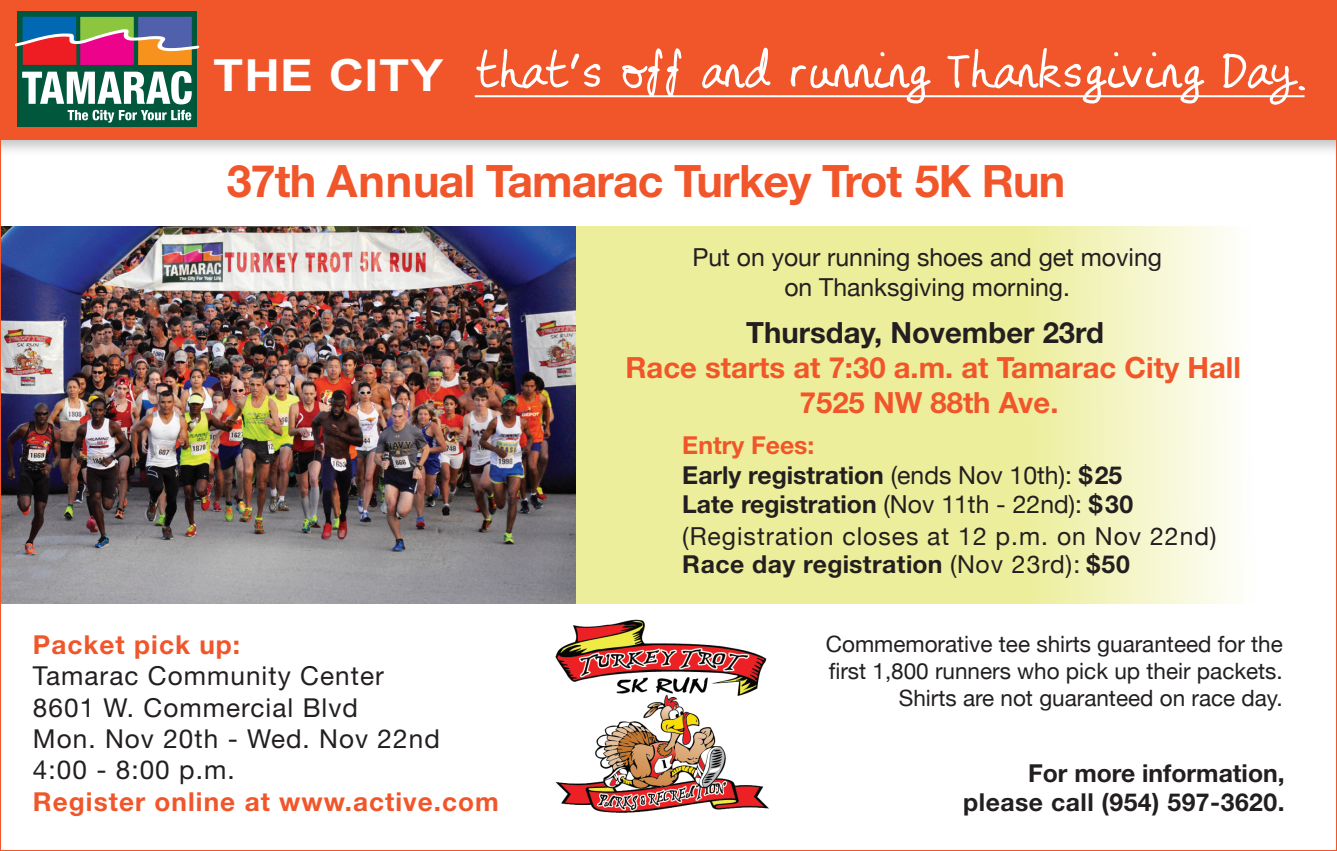
<style>
.page{position:relative;width:1337px;height:851px;background:#fff}
.page>*{position:absolute;margin:0;border:0;box-sizing:border-box;transform-origin:0 0}
.t1{font:700 44.77px "Helvetica Neue";letter-spacing:-.02em;color:#f1562b}
.t2{font:700 44.1px "Arial";letter-spacing:.02em;color:#fff;scale:1.12 1}
.t3{font:700 29.25px/35.1px "Helvetica Neue";color:#f1562b;text-align:center}
.t4{font:700 29.25px "Helvetica Neue";color:#231f20}
.t5{font:26.1px/31.3px "Helvetica Neue";letter-spacing:.04em;color:#231f20}
.t6{font:700 26.1px "Helvetica Neue";letter-spacing:.04em;color:#f1562b}
.t7{font:24.75px/30.2px "Helvetica Neue";letter-spacing:.04em;color:#231f20}
.t8{font:700 24.75px/29.7px "Helvetica Neue";letter-spacing:.02em;color:#231f20;text-align:right}
.t9{font:24.75px/29.7px "Helvetica Neue";color:#231f20;text-align:center}
.t10{font:22.5px/27px "Helvetica Neue";color:#231f20;text-align:right}
.s1{font-weight:700;color:#f1562b}
.s2{font-weight:700}
.s3{font-weight:400}
</style>
<div class="page">
<svg style="left:576px;top:226px;width:657px;height:377px;fill:#ecee9b"></svg>
<div style="left:0;top:0;width:1336px;height:158px;background:#231f20;opacity:.28"></div>
<div style="left:0;top:0;width:1336px;height:139px;background:#f1562b"></div>
<div style="left:17px;top:12px;width:180px;height:115px;background:#00573c"></div>
<svg style="left:22px;top:71px;width:170px;height:33px"></svg>
<svg style="left:15px;top:17px;width:184px;height:48px"></svg>
<svg style="left:68px;top:110px;width:123px;height:13px"></svg>
<svg style="left:476px;top:48px;width:829px;height:57px"></svg>
<hr style="left:475px;top:95px;width:829px;height:2px;background:#fff">
<img style="left:3px;top:226px;width:573px;height:377px">
<img style="left:555px;top:619px;width:214px;height:194px">
<h2 class="t2" style="left:213px;top:47px;width:207px">THE CITY</h2>
<h1 class="t1" style="left:227px;top:154px;width:840px">37th Annual Tamarac Turkey Trot 5K Run</h1>
<p class="t6" style="left:33px;top:628px;width:209px">Packet pick up:</p>
<p class="t5" style="left:33px;top:660px;width:408px">Tamarac Community Center<br>8601 W. Commercial Blvd<br>Mon. Nov 20th - Wed. Nov 22nd<br>4:00 - 8:00 p.m.</p>
<p class="t6" style="left:33px;top:785px;width:467px">Register online at www.active.com</p>
<p class="t9" style="left:692px;top:242px;width:471px">Put on your running shoes and get moving on Thanksgiving morning.</p>
<p class="t4" style="left:746px;top:314px;width:359px">Thursday, November 23rd</p>
<p class="t3" style="left:625px;top:349px;width:617px">Race starts at 7:30 a.m. at Tamarac City Hall<br>7525 NW 88th Ave.</p>
<p class="t7" style="left:682px;top:429px;width:536px"><span class="s1">Entry Fees:<br></span><span class="s2">Early registration</span> (ends Nov 10th): <span class="s2">$25<br>Late registration</span> (Nov 11th - 22nd): <span class="s2">$30 </span>(Registration closes at 12 p.m. on Nov 22nd)</p>
<p class="t8" style="left:682px;top:548px;width:449px">Race day registration <span class="s3">(Nov</span> <span class="s3">23rd):</span> $50</p>
<p class="t10" style="left:826px;top:630px;width:458px">Commemorative tee shirts guaranteed for the first 1,800 runners who pick up their packets.<br>Shirts are not guaranteed on race day.</p>
<p class="t8" style="left:963px;top:757px;width:323px">For more information, please call (954) 597-3620.</p>
</div>
